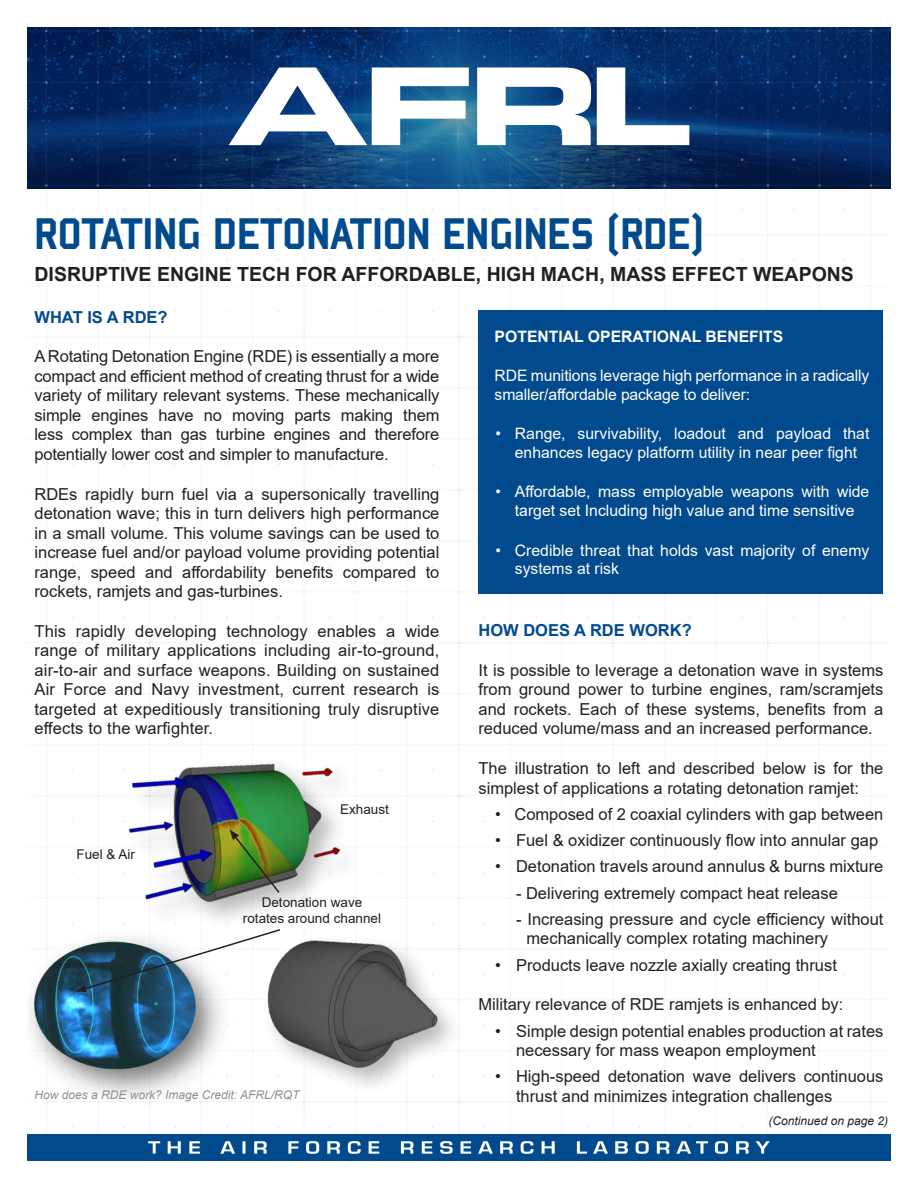
<style>
.page{position:relative;width:918px;height:1188px;background:#fff}
.page>*{position:absolute;margin:0;border:0;box-sizing:border-box;transform-origin:0 0}
.t1{font:48px "Bombardier";color:#004a8d}
.Bold_Headings{font:700 19.5px "Arial";color:#231f20}
.Body_Text{font:16.5px/19.5px "Arial";color:#231f20;text-align:justify}
.Body_Text-2{font:700 16.5px "Arial";color:#004a8d}
.Bold_Headings-2{font:700 16.5px "Arial";color:#004a8d}
.Body_Text-3{font:15.75px/18.9px "Arial";color:#fff}
.Bold_Headings-3{font:700 15.75px "Arial";color:#fff}
.Body_Text-4{font:13.5px "Arial";color:#231f20}
.Captions{font:italic 12px "Arial";color:#8e9091}
.Continued_Text{font:italic 12px "Arial";color:#231f20}
</style>
<div class="page">
<div style="left:27px;top:1134px;width:864px;height:27px;background:#004a8d"></div>
<img style="left:27px;top:27px;width:864px;height:162px">
<svg style="left:229px;top:68px;width:240px;height:77px"></svg>
<svg style="left:477px;top:68px;width:114px;height:77px"></svg>
<svg style="left:597px;top:68px;width:92px;height:77px"></svg>
<img style="left:148px;top:1141px;width:622px;height:13px">
<div style="left:478px;top:310px;width:406px;height:284px;background:#004a8d"></div>
<img style="left:28px;top:922px;width:200px;height:183px">
<div style="left:123px;top:756px;width:244px;height:174px;background:#231f20;opacity:.33"></div>
<img style="left:123px;top:762px;width:242px;height:144px">
<div style="left:260px;top:933px;width:205px;height:163px;background:#231f20;opacity:.33"></div>
<img style="left:265px;top:937px;width:175px;height:133px">
<img style="left:230px;top:830px;width:51px;height:65px">
<svg style="left:76px;top:928px;width:206px;height:64px"></svg>
<p class="t1" style="left:34px;top:208px;width:671px">ROTATING DETONATION ENGINES (RDE)</p>
<p class="Bold_Headings" style="left:35px;top:261px;width:821px">DISRUPTIVE ENGINE TECH FOR AFFORDABLE, HIGH MACH, MASS EFFECT WEAPONS</p>
<p class="Bold_Headings-2" style="left:34px;top:305px;width:135px">WHAT IS A RDE?</p>
<p class="Body_Text" style="left:34px;top:347px;width:406px">A Rotating Detonation Engine (RDE) is essentially a more compact and efficient method of creating thrust for a wide variety of military relevant systems. These mechanically simple engines have no moving parts making them less complex than gas turbine engines and therefore potentially lower cost and simpler to manufacture.</p>
<p class="Body_Text" style="left:34px;top:484px;width:407px">RDEs rapidly burn fuel via a supersonically travelling detonation wave; this in turn delivers high performance in a small volume. This volume savings can be used to increase fuel and/or payload volume providing potential range, speed and affordability benefits compared to rockets, ramjets and gas-turbines.</p>
<p class="Body_Text" style="left:34px;top:621px;width:406px">This rapidly developing technology enables a wide range of military applications including air-to-ground, air-to-air and surface weapons. Building on sustained Air Force and Navy investment, current research is targeted at expeditiously transitioning truly disruptive effects to the warfighter.</p>
<p class="Body_Text-2" style="left:478px;top:619px;width:215px">HOW DOES A RDE WORK?</p>
<p class="Bold_Headings-3" style="left:495px;top:326px;width:290px">POTENTIAL OPERATIONAL BENEFITS</p>
<p class="Body_Text-3" style="left:495px;top:366px;width:376px">RDE munitions leverage high performance in a radically smaller/affordable package to deliver:</p>
<p class="Body_Text-3" style="left:495px;top:424px;width:376px;text-align:center">• Range, survivability, loadout and payload that enhances legacy platform utility in near peer fight</p>
<p class="Body_Text-3" style="left:495px;top:482px;width:375px;text-align:center">• Affordable, mass employable weapons with wide target set Including high value and time sensitive</p>
<p class="Body_Text-3" style="left:515px;top:540px;width:356px;text-indent:-20px">• Credible threat that holds vast majority of enemy systems at risk</p>
<p class="Body_Text" style="left:478px;top:660px;width:406px">It is possible to leverage a detonation wave in systems from ground power to turbine engines, ram/scramjets and rockets. Each of these systems, benefits from a reduced volume/mass and an increased performance.</p>
<p class="Body_Text" style="left:478px;top:758px;width:406px">The illustration to left and described below is for the simplest of applications a rotating detonation ramjet:</p>
<p class="Body_Text" style="left:495px;top:804px;width:390px">• Composed of 2 coaxial cylinders with gap between</p>
<p class="Body_Text" style="left:495px;top:830px;width:385px">• Fuel &amp; oxidizer continuously flow into annular gap</p>
<p class="Body_Text" style="left:495px;top:857px;width:390px">• Detonation travels around annulus &amp; burns mixture</p>
<p class="Body_Text" style="left:516px;top:883px;width:323px">- Delivering extremely compact heat release</p>
<p class="Body_Text" style="left:526px;top:909px;width:358px;text-indent:-10px">- Increasing pressure and cycle efficiency without mechanically complex rotating machinery</p>
<p class="Body_Text" style="left:495px;top:955px;width:343px">• Products leave nozzle axially creating thrust</p>
<p class="Body_Text" style="left:478px;top:995px;width:366px">Military relevance of RDE ramjets is enhanced by:</p>
<p class="Body_Text" style="left:516px;top:1021px;width:369px;text-indent:-21px">• Simple design potential enables production at rates necessary for mass weapon employment</p>
<p class="Body_Text" style="left:516px;top:1067px;width:369px;text-indent:-21px">• High-speed detonation wave delivers continuous thrust and minimizes integration challenges</p>
<p class="Body_Text-4" style="left:340px;top:800px;width:50px">Exhaust</p>
<p class="Body_Text-4" style="left:76px;top:845px;width:60px">Fuel &amp; Air</p>
<p class="Body_Text-4" style="left:262px;top:893px;width:102px">Detonation wave</p>
<p class="Body_Text-4" style="left:243px;top:909px;width:140px">rotates around channel</p>
<p class="Captions" style="left:35px;top:1087px;width:266px">How does a RDE work? Image Credit: AFRL/RQT</p>
<p class="Continued_Text" style="left:769px;top:1113px;width:121px">(Continued on page 2)</p>
</div>
